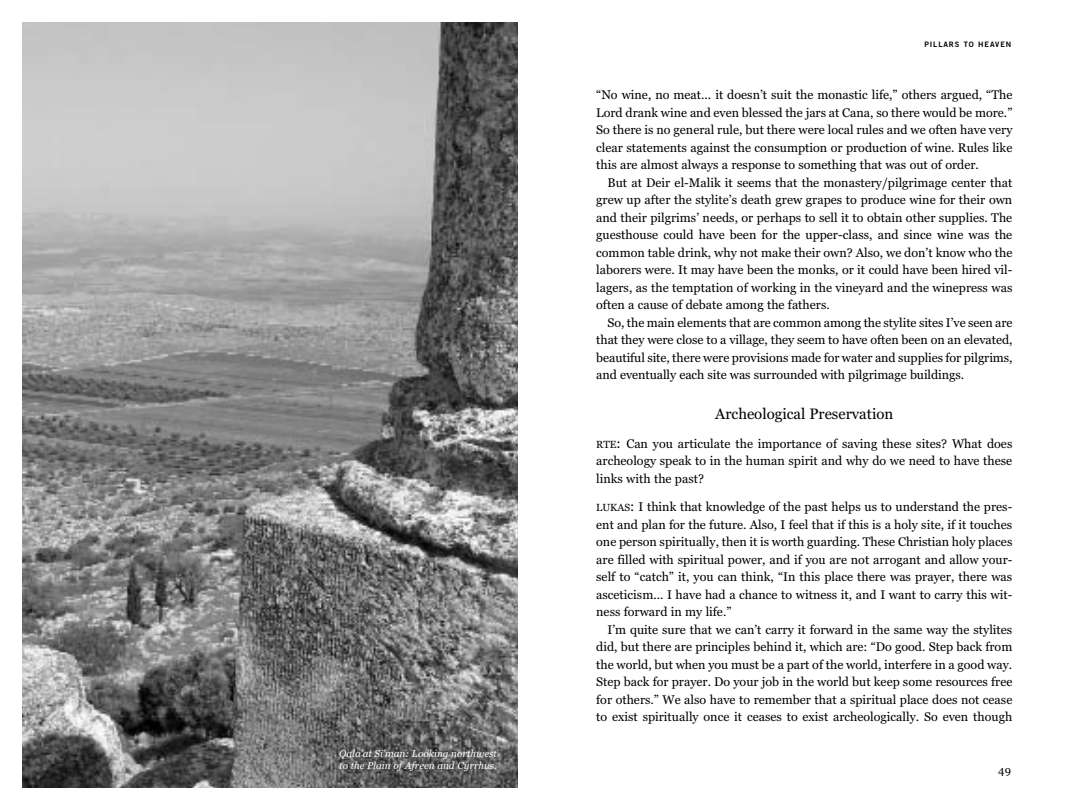
<style>
.page{position:relative;width:1080px;height:810px;background:#fff}
.page>*{position:absolute;margin:0;border:0;box-sizing:border-box;transform-origin:0 0}
.t1{font:15px "Georgia";color:#000}
.t2{font:12.5px/17.5px "Georgia";color:#000;text-align:justify}
.t3{font:11.25px "Georgia";color:#000}
.t4{font:italic 10px/12.5px "Georgia";color:#fff}
.t5{font:7.5px "Trade Gothic Bold Two";letter-spacing:.12em;color:#000}
.s1{font-size:10.25px}
.s2{font-size:13.75px}
</style>
<div class="page">
<img style="left:22px;top:22px;width:496px;height:766px">
<p class="t4" style="left:339px;top:747px;width:159px">Qala’at Si’man: Looking northwest to the Plain of Afreen and Cyrrhus.</p>
<p class="t5" style="left:924px;top:42px;width:88px">PILLARS TO HEAVEN</p>
<p class="t2" style="left:596px;top:86px;width:418px">“No wine, no meat... it doesn’t suit the monastic life,” others argued, “The Lord drank wine and even blessed the jars at Cana, so there would be more.” So there is no general rule, but there were local rules and we often have very clear statements against the consumption or production of wine. Rules like this are almost always a response to something that was out of order.</p>
<p class="t2" style="left:596px;top:174px;width:418px;text-indent:11px">But at Deir el-Malik it seems that the monastery/pilgrimage center that grew up after the stylite’s death grew grapes to produce wine for their own and their pilgrims’ needs, or perhaps to sell it to obtain other supplies. The guesthouse could have been for the upper-class, and since wine was the common table drink, why not make their own? Also, we don’t know who the laborers were. It may have been the monks, or it could have been hired vil&shy;lagers, as the temptation of working in the vineyard and the winepress was often a cause of debate among the fathers.</p>
<p class="t2" style="left:596px;top:314px;width:418px;text-indent:11px">So, the main elements that are common among the stylite sites I’ve seen are that they were close to a village, they seem to have often been on an elevated, beautiful site, there were provisions made for water and supplies for pilgrims, and eventually each site was surrounded with pilgrimage buildings.</p>
<p class="t1" style="left:715px;top:406px;width:180px">Archeological Preservation</p>
<p class="t2" style="left:596px;top:435px;width:418px"><span class="s1">RTE</span><span class="s2">:</span> Can you articulate the importance of saving these sites? What does archeology speak to in the human spirit and why do we need to have these links with the past?</p>
<p class="t2" style="left:596px;top:498px;width:418px"><span class="s1">LUKAS</span><span class="s2">:</span> I think that knowledge of the past helps us to understand the pres&shy;ent and plan for the future. Also, I feel that if this is a holy site, if it touches one person spiritually, then it is worth guarding. These Christian holy places are filled with spiritual power, and if you are not arrogant and allow your&shy;self to “catch” it, you can think, “In this place there was prayer, there was asceticism... I have had a chance to witness it, and I want to carry this wit&shy;ness forward in my life.”</p>
<p class="t2" style="left:596px;top:620px;width:418px;text-indent:11px">I’m quite sure that we can’t carry it forward in the same way the stylites did, but there are principles behind it, which are: “Do good. Step back from the world, but when you must be a part of the world, interfere in a good way.<br>Step back for prayer. Do your job in the world but keep some resources free for others.” We also have to remember that a spiritual place does not cease to exist spiritually once it ceases to exist archeologically. So even though</p>
<p class="t3" style="left:998px;top:763px;width:15px">49</p>
</div>
